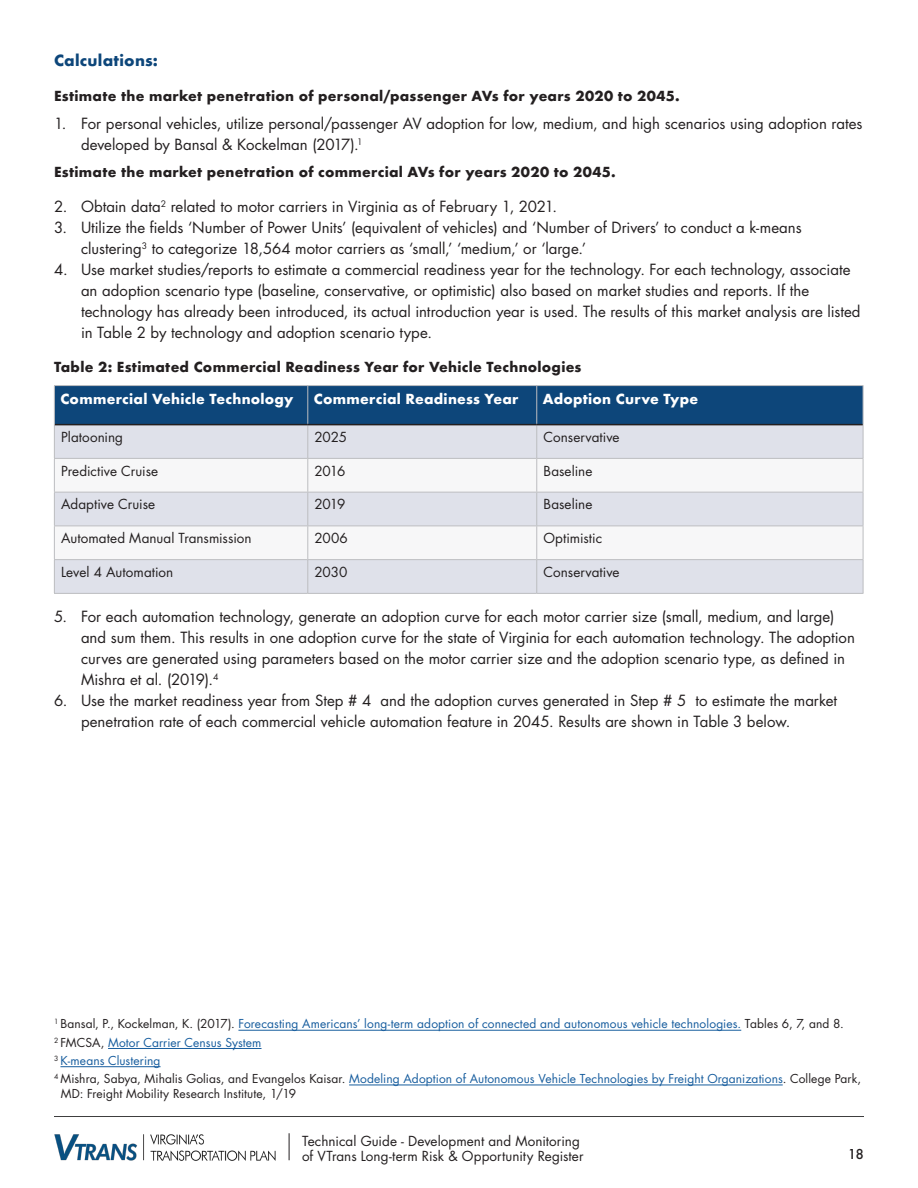
<style>
.page{position:relative;width:918px;height:1188px;background:#fff}
.page>*{position:absolute;margin:0;border:0;box-sizing:border-box;transform-origin:0 0}
.t1{font:15px/21px "Futura";color:#231f20}
.Body{font:700 15px "Futura";letter-spacing:.015em;color:#0d467a}
.t2{font:500 15px "Futura PT";color:#231f20}
.Body-2{font:13.5px/15px "Futura";color:#231f20}
.Body-3{font:700 13.5px "Futura";letter-spacing:.02em;color:#231f20}
.Body-4{font:700 13.5px "Futura";letter-spacing:.02em;color:#fff}
.footnote{font:12px "Futura";letter-spacing:.01em;color:#175d9e}
.footnote-2{font:12px/15px "Futura";letter-spacing:.005em;color:#231f20}
.s1{color:#231f20}
.s2{color:#175d9e}
</style>
<div class="page">
<hr style="left:54px;top:1116px;width:810px;height:1px;background:#3e3e3f">
<img style="left:54px;top:1134px;width:222px;height:27px">
<svg style="left:289px;top:1133px;width:1px;height:27px"></svg>
<div style="left:55px;top:386px;width:808px;height:38px;background:#0d467a"></div>
<div style="left:55px;top:425px;width:808px;height:168px;background:#dfe1ea"></div>
<svg style="left:55px;top:459px;width:808px;height:100px"></svg>
<hr style="left:307px;top:386px;width:1px;height:38px;background:#bcbdc0">
<hr style="left:536px;top:386px;width:1px;height:38px;background:#bcbdc0">
<hr style="left:307px;top:425px;width:1px;height:33px;background:#bcbdc0">
<hr style="left:536px;top:425px;width:1px;height:33px;background:#bcbdc0">
<hr style="left:307px;top:459px;width:1px;height:33px;background:#bcbdc0">
<hr style="left:536px;top:459px;width:1px;height:33px;background:#bcbdc0">
<hr style="left:307px;top:493px;width:1px;height:33px;background:#bcbdc0">
<hr style="left:536px;top:493px;width:1px;height:33px;background:#bcbdc0">
<hr style="left:307px;top:526px;width:1px;height:33px;background:#bcbdc0">
<hr style="left:536px;top:526px;width:1px;height:33px;background:#bcbdc0">
<hr style="left:307px;top:560px;width:1px;height:33px;background:#bcbdc0">
<hr style="left:536px;top:560px;width:1px;height:33px;background:#bcbdc0">
<hr style="left:863px;top:386px;width:1px;height:39px;background:#bcbdc0">
<hr style="left:54px;top:425px;width:1px;height:33px;background:#bcbdc0">
<hr style="left:863px;top:425px;width:1px;height:33px;background:#bcbdc0">
<hr style="left:54px;top:458px;width:254px;height:1px;background:#bcbdc0">
<hr style="left:54px;top:459px;width:1px;height:33px;background:#bcbdc0">
<hr style="left:863px;top:459px;width:1px;height:33px;background:#bcbdc0">
<hr style="left:54px;top:492px;width:254px;height:1px;background:#bcbdc0">
<hr style="left:54px;top:493px;width:1px;height:33px;background:#bcbdc0">
<hr style="left:308px;top:492px;width:229px;height:1px;background:#bcbdc0">
<hr style="left:537px;top:492px;width:326px;height:1px;background:#bcbdc0">
<hr style="left:863px;top:493px;width:1px;height:33px;background:#bcbdc0">
<hr style="left:54px;top:526px;width:254px;height:1px;background:#bcbdc0">
<hr style="left:54px;top:526px;width:1px;height:33px;background:#bcbdc0">
<hr style="left:308px;top:526px;width:229px;height:1px;background:#bcbdc0">
<hr style="left:537px;top:526px;width:326px;height:1px;background:#bcbdc0">
<hr style="left:863px;top:526px;width:1px;height:33px;background:#bcbdc0">
<hr style="left:54px;top:559px;width:254px;height:1px;background:#bcbdc0">
<hr style="left:54px;top:560px;width:1px;height:33px;background:#bcbdc0">
<hr style="left:308px;top:559px;width:229px;height:1px;background:#bcbdc0">
<hr style="left:537px;top:559px;width:326px;height:1px;background:#bcbdc0">
<hr style="left:863px;top:560px;width:1px;height:33px;background:#bcbdc0">
<hr style="left:54px;top:593px;width:254px;height:1px;background:#bcbdc0">
<hr style="left:308px;top:593px;width:229px;height:1px;background:#bcbdc0">
<hr style="left:537px;top:593px;width:326px;height:1px;background:#bcbdc0">
<hr style="left:55px;top:424px;width:253px;height:1px;background:#231f20">
<hr style="left:308px;top:424px;width:229px;height:1px;background:#231f20">
<hr style="left:537px;top:424px;width:326px;height:1px;background:#231f20">
<hr style="left:54px;top:385px;width:254px;height:1px;background:#bcbdc0">
<hr style="left:54px;top:386px;width:1px;height:39px;background:#bcbdc0">
<hr style="left:308px;top:385px;width:229px;height:1px;background:#bcbdc0">
<hr style="left:537px;top:385px;width:326px;height:1px;background:#bcbdc0">
<hr style="left:308px;top:458px;width:229px;height:1px;background:#bcbdc0">
<hr style="left:537px;top:458px;width:326px;height:1px;background:#bcbdc0">
<hr style="left:238px;top:1030px;width:503px;height:1px;background:#175d9e">
<hr style="left:108px;top:1048px;width:154px;height:1px;background:#175d9e">
<hr style="left:60px;top:1066px;width:101px;height:1px;background:#175d9e">
<hr style="left:349px;top:1085px;width:434px;height:1px;background:#175d9e">
<p class="Body" style="left:54px;top:50px;width:106px">Calculations:</p>
<p class="Body-3" style="left:54px;top:86px;width:627px">Estimate the market penetration of personal/passenger AVs for years 2020 to 2045.</p>
<p class="t1" style="left:81px;top:112px;width:783px;text-indent:-27px">1. For personal vehicles, utilize personal/passenger AV adoption for low, medium, and high scenarios using adoption rates developed by Bansal &amp; Kockelman (2017).<sup>1</sup></p>
<p class="Body-3" style="left:54px;top:163px;width:563px">Estimate the market penetration of commercial AVs for years 2020 to 2045.</p>
<p class="t1" style="left:54px;top:196px;width:505px">2. Obtain data<sup>2</sup> related to motor carriers in Virginia as of February 1, 2021.</p>
<p class="t1" style="left:81px;top:217px;width:722px;text-indent:-27px">3. Utilize the fields ‘Number of Power Units’ (equivalent of vehicles) and ‘Number of Drivers’ to conduct a k-means clustering<sup>3</sup> to categorize 18,564 motor carriers as ‘small,’ ‘medium,’ or ‘large.’</p>
<p class="t1" style="left:81px;top:259px;width:781px;text-indent:-27px">4. Use market studies/reports to estimate a commercial readiness year for the technology. For each technology, associate an adoption scenario type (baseline, conservative, or optimistic) also based on market studies and reports. If the technology has already been introduced, its actual introduction year is used. The results of this market analysis are listed in Table 2 by technology and adoption scenario type.</p>
<p class="Body-3" style="left:54px;top:358px;width:529px">Table 2: Estimated Commercial Readiness Year for Vehicle Technologies</p>
<p class="Body-4" style="left:60px;top:389px;width:235px">Commercial Vehicle Technology</p>
<p class="Body-4" style="left:314px;top:389px;width:206px">Commercial Readiness Year</p>
<p class="Body-4" style="left:543px;top:389px;width:157px">Adoption Curve Type</p>
<p class="Body-2" style="left:61px;top:429px;width:64px">Platooning</p>
<p class="Body-2" style="left:315px;top:429px;width:34px">2025</p>
<p class="Body-2" style="left:544px;top:429px;width:78px">Conservative</p>
<p class="Body-2" style="left:61px;top:463px;width:99px">Predictive Cruise</p>
<p class="Body-2" style="left:315px;top:463px;width:32px">2016</p>
<p class="Body-2" style="left:544px;top:463px;width:50px">Baseline</p>
<p class="Body-2" style="left:61px;top:497px;width:96px">Adaptive Cruise</p>
<p class="Body-2" style="left:315px;top:497px;width:32px">2019</p>
<p class="Body-2" style="left:544px;top:497px;width:50px">Baseline</p>
<p class="Body-2" style="left:61px;top:531px;width:192px">Automated Manual Transmission</p>
<p class="Body-2" style="left:315px;top:531px;width:35px">2006</p>
<p class="Body-2" style="left:544px;top:531px;width:60px">Optimistic</p>
<p class="Body-2" style="left:61px;top:564px;width:114px">Level 4 Automation</p>
<p class="Body-2" style="left:315px;top:564px;width:34px">2030</p>
<p class="Body-2" style="left:544px;top:564px;width:78px">Conservative</p>
<p class="t1" style="left:81px;top:606px;width:776px;text-indent:-27px">5. For each automation technology, generate an adoption curve for each motor carrier size (small, medium, and large) and sum them. This results in one adoption curve for the state of Virginia for each automation technology. The adoption curves are generated using parameters based on the motor carrier size and the adoption scenario type, as defined in Mishra et al. (2019).<sup>4</sup></p>
<p class="t1" style="left:81px;top:690px;width:758px;text-indent:-27px">6. Use the market readiness year from Step # 4 and the adoption curves generated in Step # 5 to estimate the market penetration rate of each commercial vehicle automation feature in 2045. Results are shown in Table 3 below.</p>
<p class="footnote" style="left:54px;top:1016px;width:791px"><sup>1</sup> <span class="s1">Bansal, P., Kockelman, K. (2017).</span> Forecasting Americans’ long-term adoption of connected and autonomous vehicle technologies. <span class="s1">Tables 6, 7, and 8.</span></p>
<p class="footnote" style="left:54px;top:1034px;width:209px"><sup>2</sup> <span class="s1">FMCSA,</span> Motor Carrier Census System</p>
<p class="footnote" style="left:54px;top:1052px;width:108px"><sup>3</sup> K-means Clustering</p>
<p class="footnote-2" style="left:61px;top:1071px;width:802px;text-indent:-7px"><sup>4</sup> Mishra, Sabya, Mihalis Golias, and Evangelos Kaisar. <span class="s2">Modeling Adoption of Autonomous Vehicle Technologies by Freight Organizations</span>. College Park,<br>MD: Freight Mobility Research Institute, 1/19</p>
<p class="Body-2" style="left:302px;top:1133px;width:283px">Technical Guide - Development and Monitoring of VTrans Long-term Risk &amp; Opportunity Register</p>
<p class="t2" style="left:848px;top:1145px;width:18px">18</p>
</div>
